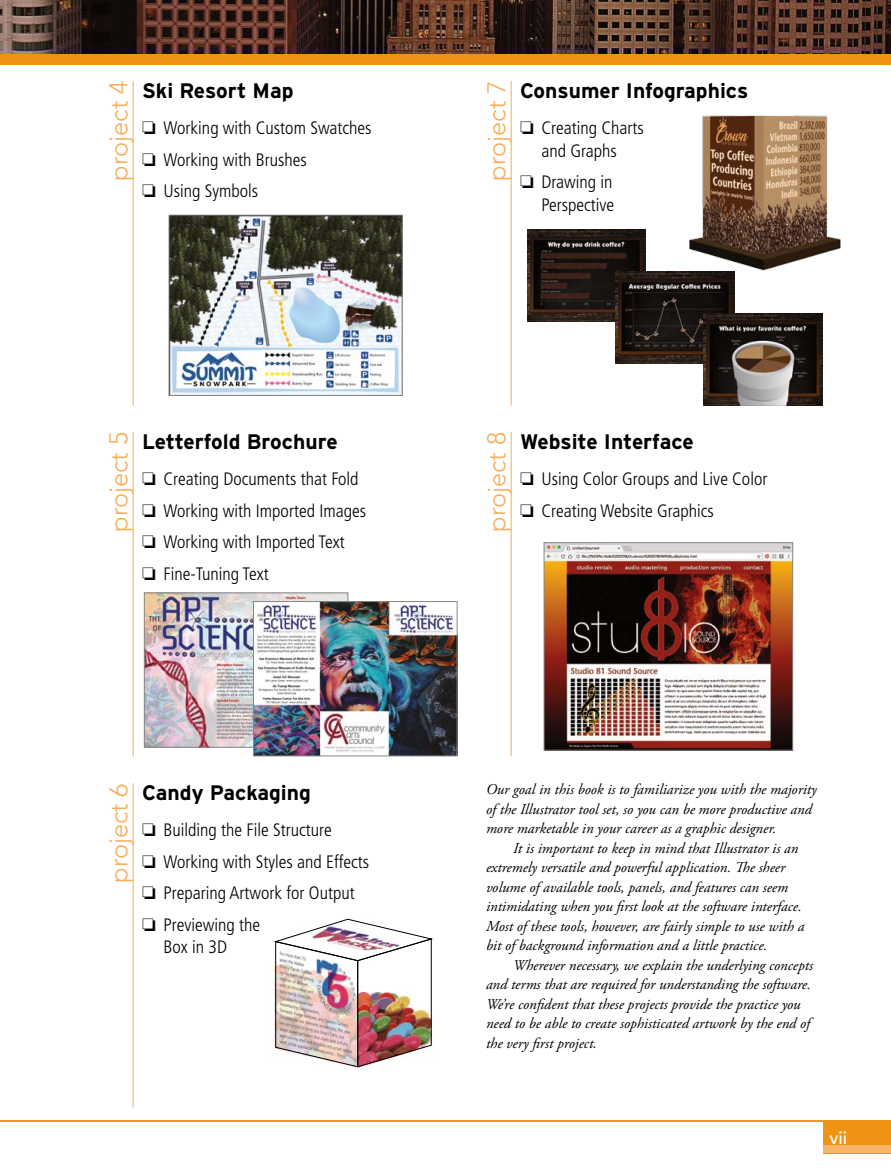
<style>
.page{position:relative;width:891px;height:1175px;background:#fff}
.page>*{position:absolute;margin:0;border:0;box-sizing:border-box;transform-origin:0 0}
.t1{font:300 25.5px "Avenir";color:#f7ac56}
.t2{font:700 21px "Interstate";color:#000}
.t3{font:300 condensed 18px/22.5px "Frutiger";color:#000;text-align:center}
.t4{font:500 18px "Avenir";color:#fff}
.t5{font:italic 15px/19.5px "Adobe Garamond Pro";color:#000}
</style>
<div class="page">
<div style="left:824px;top:1120px;width:67px;height:33px;background:#f09214"></div>
<img style="left:0;top:0;width:891px;height:54px">
<div style="left:0;top:54px;width:891px;height:11px;background:#f09214"></div>
<hr style="left:0;top:1120px;width:891px;height:1px;background:#f09214">
<div style="left:824px;top:1145px;width:67px;height:8px;background:#f8b569"></div>
<hr style="left:511px;top:81px;width:1px;height:324px;background:#f7ac56">
<hr style="left:511px;top:432px;width:1px;height:324px;background:#f7ac56">
<hr style="left:133px;top:783px;width:1px;height:324px;background:#f7ac56">
<hr style="left:133px;top:432px;width:1px;height:324px;background:#f7ac56">
<hr style="left:133px;top:81px;width:1px;height:324px;background:#f7ac56">
<img style="left:171px;top:217px;width:229px;height:176px">
<div style="left:169px;top:215px;width:233px;height:180px;border:1px solid #868787"></div>
<img style="left:546px;top:544px;width:245px;height:204px">
<div style="left:544px;top:542px;width:249px;height:208px;border:1px solid #868787"></div>
<img style="left:146px;top:594px;width:200px;height:151px">
<div style="left:144px;top:592px;width:204px;height:155px;border:1px solid #868787"></div>
<img style="left:255px;top:603px;width:200px;height:151px">
<div style="left:253px;top:601px;width:204px;height:155px;border:1px solid #868787"></div>
<img style="left:689px;top:115px;width:152px;height:162px">
<img style="left:275px;top:919px;width:157px;height:148px">
<img style="left:527px;top:229px;width:119px;height:92px">
<img style="left:615px;top:271px;width:119px;height:92px">
<img style="left:704px;top:313px;width:118px;height:92px">
<h1 class="t1" style="left:104px;top:181px;width:101px;rotate:-90deg">project 4</h1>
<h2 class="t2" style="left:142px;top:79px;width:153px">Ski Resort Map</h2>
<p class="t3" style="left:142px;top:117px;width:231px">□ Working with Custom Swatches</p>
<p class="t3" style="left:142px;top:148px;width:166px">□ Working with Brushes</p>
<p class="t3" style="left:142px;top:180px;width:118px">□ Using Symbols</p>
<h1 class="t1" style="left:104px;top:532px;width:101px;rotate:-90deg">project 5</h1>
<h2 class="t2" style="left:142px;top:430px;width:197px">Letterfold Brochure</h2>
<p class="t3" style="left:142px;top:468px;width:218px">□ Creating Documents that Fold</p>
<p class="t3" style="left:142px;top:499px;width:225px">□ Working with Imported Images</p>
<p class="t3" style="left:142px;top:531px;width:204px">□ Working with Imported Text</p>
<p class="t3" style="left:142px;top:562px;width:128px">□ Fine-Tuning Text</p>
<h1 class="t1" style="left:104px;top:883px;width:101px;rotate:-90deg">project 6</h1>
<h2 class="t2" style="left:142px;top:781px;width:170px">Candy Packaging</h2>
<p class="t3" style="left:142px;top:819px;width:191px">□ Building the File Structure</p>
<p class="t3" style="left:142px;top:850px;width:229px">□ Working with Styles and Effects</p>
<p class="t3" style="left:142px;top:882px;width:214px">□ Preparing Artwork for Output</p>
<p class="t3" style="left:164px;top:913px;width:98px;text-align:left;text-indent:-22px">□ Previewing the<br>Box in 3D</p>
<h1 class="t1" style="left:482px;top:181px;width:101px;rotate:-90deg">project 7</h1>
<h2 class="t2" style="left:520px;top:79px;width:230px">Consumer Infographics</h2>
<p class="t3" style="left:520px;top:117px;width:125px">□ Creating Charts and Graphs</p>
<p class="t3" style="left:520px;top:171px;width:96px;text-align:right">□ Drawing in<br>Perspective</p>
<h1 class="t1" style="left:482px;top:532px;width:101px;rotate:-90deg">project 8</h1>
<h2 class="t2" style="left:520px;top:430px;width:175px">Website Interface</h2>
<p class="t3" style="left:520px;top:468px;width:249px">□ Using Color Groups and Live Color</p>
<p class="t3" style="left:520px;top:499px;width:195px">□ Creating Website Graphics</p>
<p class="t5" style="left:486px;top:780px;width:332px">Our goal in this book is to familiarize you with the majority of the Illustrator tool set, so you can be more productive and more marketable in your career as a graphic designer.</p>
<p class="t5" style="left:486px;top:838px;width:320px;text-indent:27px">It is important to keep in mind that Illustrator is an extremely versatile and powerful application. The sheer volume of available tools, panels, and features can seem intimidating when you first look at the software interface.<br>Most of these tools, however, are fairly simple to use with a bit of background information and a little practice.</p>
<p class="t5" style="left:486px;top:955px;width:328px;text-indent:27px">Wherever necessary, we explain the underlying concepts and terms that are required for understanding the software.<br>We’re confident that these projects provide the practice you need to be able to create sophisticated artwork by the end of the very first project.</p>
<p class="t4" style="left:830px;top:1127px;width:19px">vii</p>
</div>
